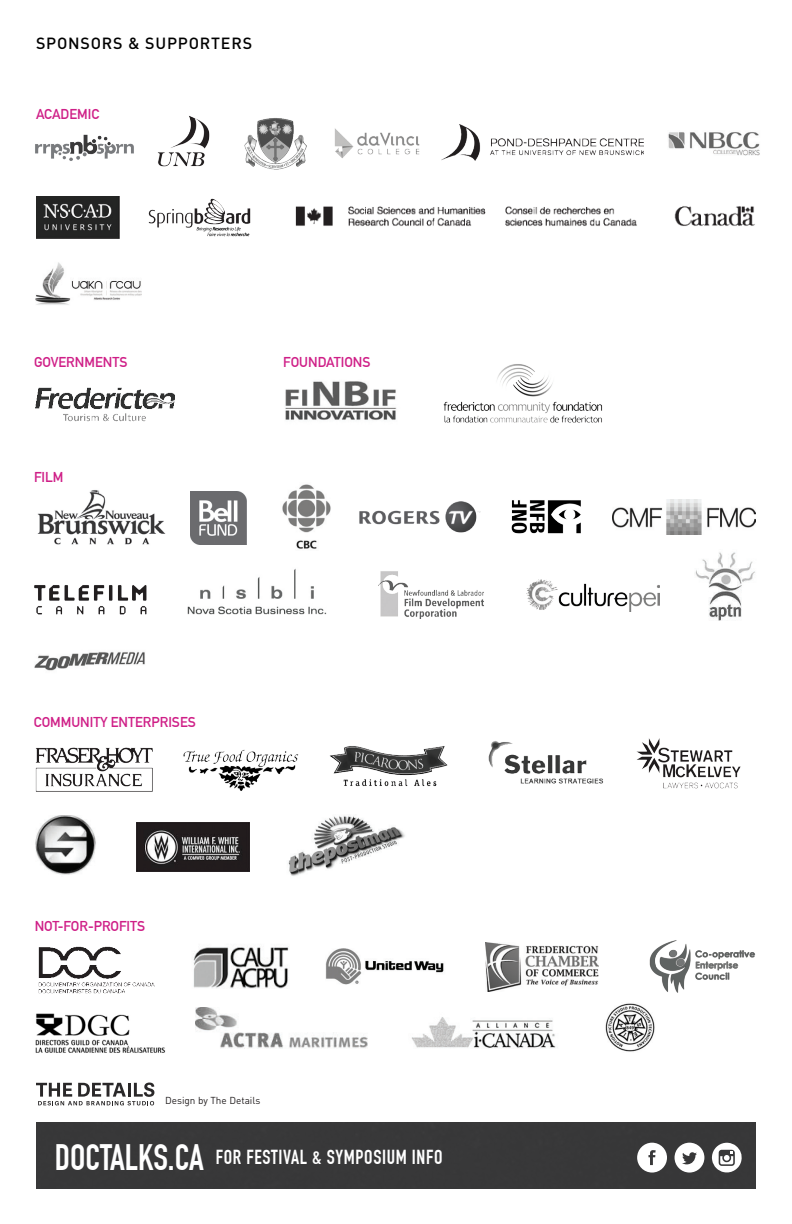
<style>
.page{position:relative;width:792px;height:1224px;background:#fff}
.page>*{position:absolute;margin:0;border:0;box-sizing:border-box;transform-origin:0 0}
.t1{font:700 36px "DIN Condensed";color:#fff}
.t2{font:700 19.8px "DIN Condensed";letter-spacing:.035em;color:#fff}
.t3{font:500 16px "DIN";letter-spacing:.05em;color:#000}
.t4{font:700 14px "DIN Alternate";color:#cf1f87}
.t5{font:10px "DIN";color:#231f20}
</style>
<div class="page">
<div style="left:36px;top:1123px;width:720px;height:65px;background:#383839"></div>
<img style="left:36px;top:196px;width:84px;height:42px">
<img style="left:148px;top:198px;width:103px;height:39px">
<img style="left:295px;top:206px;width:460px;height:20px">
<img style="left:668px;top:132px;width:92px;height:23px">
<img style="left:441px;top:125px;width:203px;height:35px">
<img style="left:335px;top:128px;width:85px;height:30px">
<img style="left:35px;top:134px;width:99px;height:27px">
<img style="left:244px;top:118px;width:63px;height:52px">
<img style="left:157px;top:116px;width:53px;height:51px">
<img style="left:35px;top:387px;width:140px;height:35px">
<img style="left:443px;top:364px;width:160px;height:59px">
<img style="left:285px;top:381px;width:112px;height:39px">
<img style="left:34px;top:651px;width:111px;height:20px">
<img style="left:191px;top:491px;width:56px;height:54px">
<img style="left:282px;top:484px;width:49px;height:65px">
<img style="left:612px;top:499px;width:144px;height:35px">
<img style="left:511px;top:500px;width:70px;height:34px">
<img style="left:359px;top:501px;width:122px;height:32px">
<img style="left:37px;top:490px;width:129px;height:55px">
<img style="left:695px;top:552px;width:60px;height:69px">
<img style="left:187px;top:568px;width:140px;height:47px">
<img style="left:378px;top:571px;width:106px;height:48px">
<img style="left:34px;top:585px;width:113px;height:30px">
<img style="left:526px;top:579px;width:134px;height:33px">
<img style="left:35px;top:815px;width:61px;height:60px">
<img style="left:288px;top:816px;width:117px;height:60px">
<img style="left:137px;top:823px;width:113px;height:49px">
<img style="left:35px;top:747px;width:118px;height:45px">
<img style="left:329px;top:746px;width:119px;height:41px">
<img style="left:488px;top:741px;width:115px;height:43px">
<img style="left:636px;top:738px;width:105px;height:51px">
<img style="left:183px;top:749px;width:116px;height:42px">
<img style="left:411px;top:1017px;width:145px;height:31px">
<img style="left:196px;top:1007px;width:171px;height:41px">
<img style="left:605px;top:1003px;width:50px;height:49px">
<img style="left:35px;top:1013px;width:131px;height:40px">
<img style="left:193px;top:946px;width:96px;height:42px">
<img style="left:649px;top:940px;width:107px;height:53px">
<img style="left:485px;top:942px;width:114px;height:50px">
<img style="left:38px;top:946px;width:117px;height:48px">
<img style="left:326px;top:948px;width:118px;height:37px">
<svg style="left:675px;top:1143px;width:29px;height:30px"></svg>
<svg style="left:637px;top:1143px;width:30px;height:30px"></svg>
<svg style="left:712px;top:1143px;width:30px;height:30px"></svg>
<img style="left:36px;top:262px;width:105px;height:43px">
<svg style="left:36px;top:1083px;width:118px;height:22px"></svg>
<p class="t3" style="left:36px;top:33px;width:218px">SPONSORS &amp; SUPPORTERS</p>
<p class="t4" style="left:36px;top:103px;width:65px">ACADEMIC</p>
<p class="t4" style="left:34px;top:351px;width:95px">GOVERNMENTS</p>
<p class="t4" style="left:283px;top:351px;width:89px">FOUNDATIONS</p>
<p class="t4" style="left:34px;top:466px;width:31px">FILM</p>
<p class="t4" style="left:34px;top:711px;width:163px">COMMUNITY ENTERPRISES</p>
<p class="t4" style="left:35px;top:915px;width:112px">NOT-FOR-PROFITS</p>
<p class="t5" style="left:165px;top:1094px;width:97px">Design by The Details</p>
<p class="t1" style="left:55px;top:1136px;width:151px">DOCTALKS.CA</p>
<p class="t2" style="left:216px;top:1145px;width:228px">FOR FESTIVAL &amp; SYMPOSIUM INFO</p>
</div>
